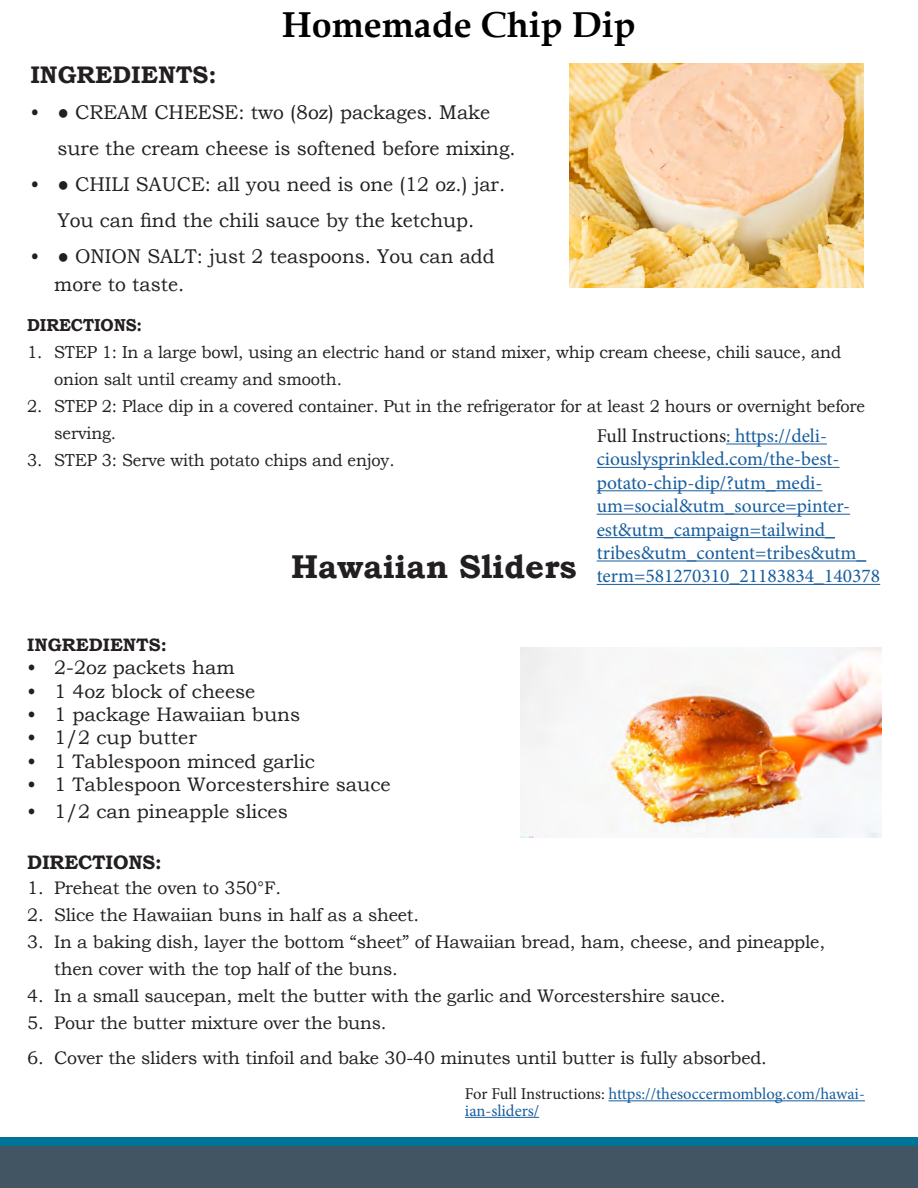
<style>
.page{position:relative;width:918px;height:1188px;background:#fff}
.page>*{position:absolute;margin:0;border:0;box-sizing:border-box;transform-origin:0 0}
.t1{font:700 36px "Book Antiqua";color:#000}
.t2{font:700 33px "Bookman Old Style";color:#231f20}
.t3{font:700 24px "Bookman Old Style";color:#231f20}
.t4{font:19.95px/36px "Bookman Old Style";color:#231f20}
.t5{font:19.5px/23.4px "Minion Pro";color:#175d9e}
.t6{font:19.5px "Bookman Old Style";color:#231f20}
.t7{font:700 19.5px "Bookman Old Style";letter-spacing:-.01em;color:#231f20}
.t8{font:18.15px/27px "Bookman Old Style";letter-spacing:-.01em;color:#231f20}
.t9{font:700 18px "Bookman Old Style";color:#231f20}
.t10{font:17.4px/27px "Bookman Old Style";letter-spacing:-.01em;color:#231f20;scale:.95 1}
.t11{font:700 17.4px "Bookman Old Style";letter-spacing:-.01em;color:#231f20;scale:.95 1}
.t12{font:16.5px/16.5px "Minion Pro";color:#175d9e}
.s1{color:#231f20}
</style>
<div class="page">
<hr style="left:917px;top:0;width:1px;height:1139px;background:#8e99a1">
<div style="left:0;top:1138px;width:918px;height:9px;background:#007398"></div>
<div style="left:0;top:1147px;width:918px;height:41px;background:#425563"></div>
<img style="left:521px;top:648px;width:360px;height:190px">
<img style="left:570px;top:63px;width:293px;height:224px">
<hr style="left:609px;top:1100px;width:256px;height:1px;background:#175d9e">
<hr style="left:465px;top:1117px;width:74px;height:1px;background:#175d9e">
<hr style="left:726px;top:444px;width:101px;height:1px;background:#175d9e">
<hr style="left:597px;top:467px;width:243px;height:1px;background:#175d9e">
<hr style="left:597px;top:490px;width:225px;height:1px;background:#175d9e">
<hr style="left:597px;top:514px;width:253px;height:1px;background:#175d9e">
<hr style="left:597px;top:537px;width:238px;height:1px;background:#175d9e">
<hr style="left:597px;top:561px;width:269px;height:1px;background:#175d9e">
<hr style="left:597px;top:584px;width:283px;height:1px;background:#175d9e">
<p class="t1" style="left:282px;top:0;width:355px">Homemade Chip Dip</p>
<p class="t3" style="left:30px;top:57px;width:188px">INGREDIENTS:</p>
<p class="t4" style="left:57px;top:94px;width:460px;text-indent:-27px">• ● CREAM CHEESE: two (8oz) packages. Make sure the cream cheese is softened before mixing.</p>
<p class="t4" style="left:30px;top:166px;width:476px;text-align:center">• ● CHILI SAUCE: all you need is one (12 oz.) jar.<br>You can find the chili sauce by the ketchup.</p>
<p class="t4" style="left:30px;top:238px;width:466px">• ● ONION SALT: just 2 teaspoons. You can add</p>
<p class="t4" style="left:54px;top:266px;width:132px">more to taste.</p>
<p class="t11" style="left:27px;top:312px;width:122px">DIRECTIONS:</p>
<p class="t10" style="left:54px;top:338px;width:830px;text-indent:-27px">1. STEP 1: In a large bowl, using an electric hand or stand mixer, whip cream cheese, chili sauce, and onion salt until creamy and smooth.</p>
<p class="t10" style="left:54px;top:392px;width:855px;text-indent:-27px">2. STEP 2: Place dip in a covered container. Put in the refrigerator for at least 2 hours or overnight before serving.</p>
<p class="t10" style="left:27px;top:446px;width:388px">3. STEP 3: Serve with potato chips and enjoy.</p>
<p class="t5" style="left:597px;top:424px;width:285px"><span class="s1">Full Instructions</span>: https://deli&shy;ciouslysprinkled.com/the-best&shy;potato-chip-dip/?utm_medi&shy;um=social&amp;utm_source=pinter&shy;est&amp;utm_campaign=tailwind_ tribes&amp;utm_content=tribes&amp;utm_ term=581270310_21183834_140378</p>
<p class="t2" style="left:291px;top:543px;width:287px">Hawaiian Sliders</p>
<p class="t9" style="left:27px;top:632px;width:141px">INGREDIENTS:</p>
<p class="t6" style="left:27px;top:655px;width:209px">• 2-2oz packets ham</p>
<p class="t6" style="left:27px;top:678px;width:230px">• 1 4oz block of cheese</p>
<p class="t6" style="left:27px;top:702px;width:275px">• 1 package Hawaiian buns</p>
<p class="t6" style="left:27px;top:725px;width:171px">• 1/2 cup butter</p>
<p class="t6" style="left:27px;top:748px;width:289px">• 1 Tablespoon minced garlic</p>
<p class="t6" style="left:27px;top:772px;width:365px">• 1 Tablespoon Worcestershire sauce</p>
<p class="t6" style="left:27px;top:799px;width:262px">• 1/2 can pineapple slices</p>
<p class="t7" style="left:27px;top:848px;width:136px">DIRECTIONS:</p>
<p class="t8" style="left:27px;top:874px;width:255px">1. Preheat the oven to 350°F.</p>
<p class="t8" style="left:27px;top:901px;width:393px">2. Slice the Hawaiian buns in half as a sheet.</p>
<p class="t8" style="left:54px;top:928px;width:772px;text-indent:-27px">3. In a baking dish, layer the bottom “sheet” of Hawaiian bread, ham, cheese, and pineapple, then cover with the top half of the buns.</p>
<p class="t8" style="left:27px;top:982px;width:700px">4. In a small saucepan, melt the butter with the garlic and Worcestershire sauce.</p>
<p class="t8" style="left:27px;top:1009px;width:361px">5. Pour the butter mixture over the buns.</p>
<p class="t8" style="left:27px;top:1044px;width:741px">6. Cover the sliders with tinfoil and bake 30-40 minutes until butter is fully absorbed.</p>
<p class="t12" style="left:465px;top:1086px;width:402px"><span class="s1">For Full Instructions:</span> https://thesoccermomblog.com/hawai&shy;ian-sliders/</p>
</div>
